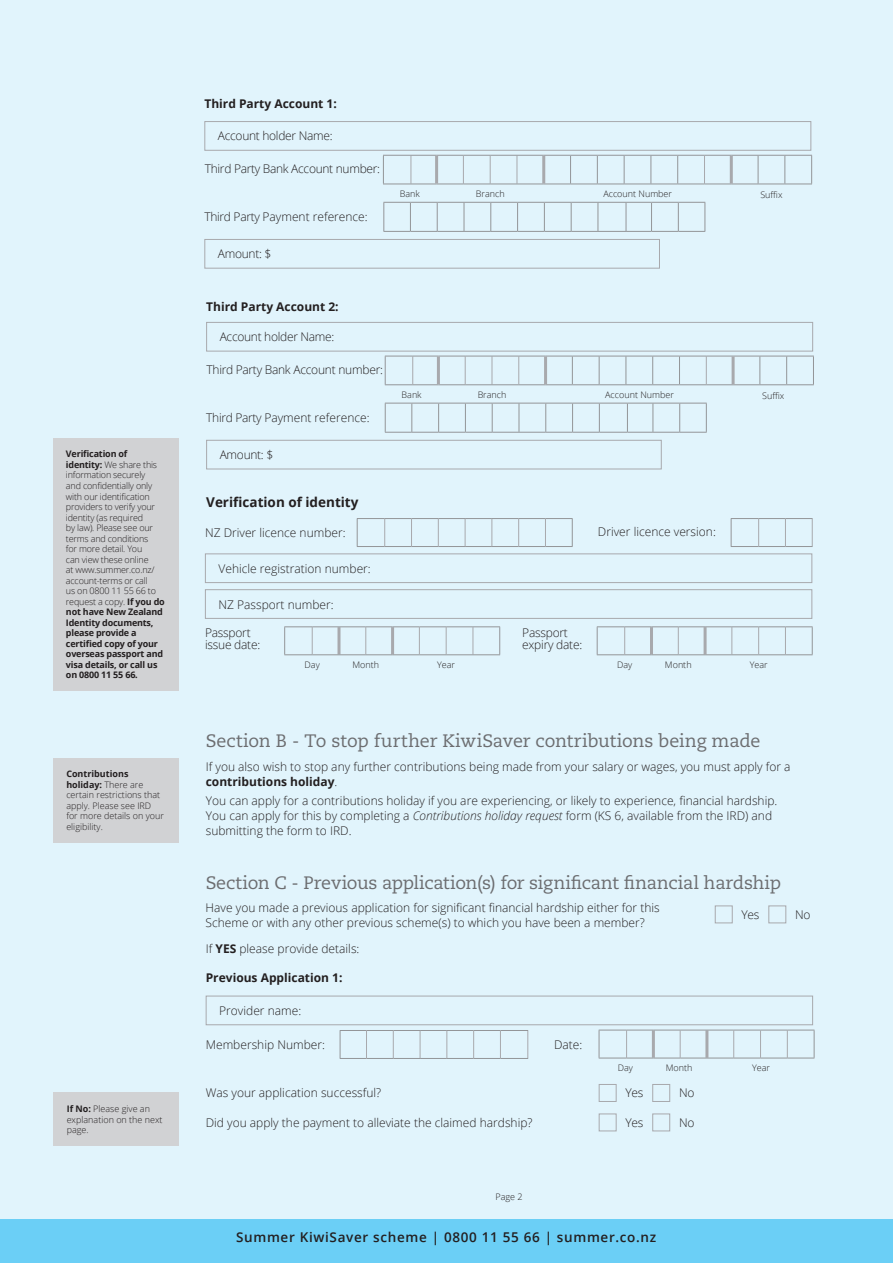
<style>
.page{position:relative;width:893px;height:1263px;background:#fff}
.page>*{position:absolute;margin:0;border:0;box-sizing:border-box;transform-origin:0 0}
.Section_Heading{font:18px "Caecilia LT Std";letter-spacing:-.01em;color:#6c6d70}
.t1{font:600 13.5px "Open Sans";letter-spacing:.05em;color:#231f20}
.SubHeading{font:700 13.5px "Open Sans";color:#231f20}
.Text{font:300 12px/15px "Open Sans";color:#231f20}
.Text-2{font:300 12px "Open Sans";letter-spacing:-.025em;color:#231f20}
.Text-3{font:700 12px "Open Sans";color:#231f20}
.Text_FRM{font:300 12px "Open Sans";color:#231f20}
.Small_print{font:300 12px/12px "Open Sans";letter-spacing:-.02em;color:#231f20}
.Text-4{font:300 12px "Open Sans";letter-spacing:-.02em;color:#231f20}
.Small_print-2{font:300 9px/10.5px "Open Sans";letter-spacing:-.02em;color:#231f20}
.Small_print-3{font:300 9px/10.5px "Open Sans";color:#231f20}
.s1{font-weight:700}
.s2{font-style:italic}
</style>
<div class="page">
<div style="left:0;top:1219px;width:893px;height:44px;background:#6bcff6"></div>
<div style="left:0;top:0;width:893px;height:1219px;background:#e1f4fc"></div>
<div style="left:54px;top:758px;width:125px;height:85px;background:#d1d2d4"></div>
<div style="left:206px;top:996px;width:607px;height:29px;border:1px solid #a8a9ad"></div>
<svg style="left:599px;top:1030px;width:216px;height:29px"></svg>
<svg style="left:340px;top:1030px;width:188px;height:29px"></svg>
<div style="left:715px;top:905px;width:18px;height:18px;border:1px solid #a8a9ad"></div>
<div style="left:599px;top:1084px;width:17px;height:18px;border:1px solid #a8a9ad"></div>
<div style="left:599px;top:1113px;width:17px;height:18px;border:1px solid #a8a9ad"></div>
<div style="left:768px;top:905px;width:18px;height:18px;border:1px solid #a8a9ad"></div>
<div style="left:652px;top:1084px;width:18px;height:18px;border:1px solid #a8a9ad"></div>
<div style="left:652px;top:1113px;width:18px;height:18px;border:1px solid #a8a9ad"></div>
<div style="left:54px;top:1092px;width:125px;height:54px;background:#d1d2d4"></div>
<div style="left:206px;top:440px;width:456px;height:29px;border:1px solid #a8a9ad"></div>
<svg style="left:385px;top:356px;width:429px;height:29px"></svg>
<hr style="left:437px;top:356px;width:3px;height:28px;background:#a8a9ad">
<hr style="left:544px;top:356px;width:3px;height:28px;background:#a8a9ad">
<hr style="left:732px;top:356px;width:3px;height:28px;background:#a8a9ad">
<div style="left:206px;top:322px;width:607px;height:29px;border:1px solid #a8a9ad"></div>
<svg style="left:385px;top:403px;width:322px;height:30px"></svg>
<div style="left:204px;top:239px;width:456px;height:30px;border:1px solid #a8a9ad"></div>
<svg style="left:383px;top:155px;width:429px;height:30px"></svg>
<hr style="left:435px;top:156px;width:3px;height:28px;background:#a8a9ad">
<hr style="left:542px;top:156px;width:3px;height:28px;background:#a8a9ad">
<hr style="left:730px;top:156px;width:3px;height:28px;background:#a8a9ad">
<div style="left:204px;top:121px;width:607px;height:30px;border:1px solid #a8a9ad"></div>
<svg style="left:383px;top:202px;width:322px;height:30px"></svg>
<svg style="left:357px;top:518px;width:216px;height:29px"></svg>
<div style="left:205px;top:553px;width:607px;height:30px;border:1px solid #a8a9ad"></div>
<div style="left:205px;top:589px;width:607px;height:30px;border:1px solid #a8a9ad"></div>
<svg style="left:284px;top:626px;width:216px;height:29px"></svg>
<svg style="left:597px;top:626px;width:216px;height:29px"></svg>
<svg style="left:731px;top:518px;width:82px;height:29px"></svg>
<div style="left:53px;top:438px;width:125px;height:253px;background:#d1d2d4"></div>
<p class="Small_print-2" style="left:66px;top:449px;width:100px"><span class="s1">Verification of identity:</span> We share this information securely<br>and confidentially only with our identification providers to verify your identity (as required<br>by law). Please see our terms and conditions<br>for more detail. You<br>can view these online<br>at www.summer.co.nz/ account-terms or call<br>us on 0800 11 55 66 to request a copy. <span class="s1">If you do not have New Zealand<br>Identity documents, please provide a certified copy of your overseas passport and visa details, or call us on 0800 11 55 66.</span></p>
<p class="Small_print-3" style="left:66px;top:769px;width:99px"><span class="s1">Contributions holiday:</span> There are certain restrictions that apply. Please see IRD for more details on your eligibility.</p>
<p class="Small_print-3" style="left:67px;top:1103px;width:97px"><span class="s1">If No:</span> Please give an explanation on the next page.</p>
<p class="Text-3" style="left:204px;top:95px;width:134px">Third Party Account 1:</p>
<p class="Text-2" style="left:218px;top:128px;width:116px">Account holder Name:</p>
<p class="Text-2" style="left:205px;top:161px;width:177px">Third Party Bank Account number:</p>
<p class="Text" style="left:204px;top:209px;width:165px">Third Party Payment reference:</p>
<p class="Text" style="left:218px;top:246px;width:55px">Amount: $</p>
<p class="Text-3" style="left:206px;top:298px;width:134px">Third Party Account 2:</p>
<p class="Text-2" style="left:220px;top:329px;width:116px">Account holder Name:</p>
<p class="Text-4" style="left:207px;top:362px;width:178px">Third Party Bank Account number:</p>
<p class="Text" style="left:206px;top:410px;width:165px">Third Party Payment reference:</p>
<p class="Text" style="left:220px;top:447px;width:55px">Amount: $</p>
<p class="SubHeading" style="left:206px;top:493px;width:154px">Verification of identity</p>
<p class="Small_print-2" style="left:400px;top:188px;width:22px">Bank</p>
<p class="Small_print-2" style="left:476px;top:188px;width:30px">Branch</p>
<p class="Small_print-3" style="left:603px;top:188px;width:70px">Account Number</p>
<p class="Small_print-2" style="left:760px;top:189px;width:24px">Suffix</p>
<p class="Small_print-2" style="left:402px;top:389px;width:22px">Bank</p>
<p class="Small_print-2" style="left:478px;top:389px;width:30px">Branch</p>
<p class="Small_print-3" style="left:605px;top:389px;width:70px">Account Number</p>
<p class="Small_print-2" style="left:762px;top:390px;width:24px">Suffix</p>
<p class="Text_FRM" style="left:205px;top:524px;width:142px">NZ Driver licence number:</p>
<p class="Text_FRM" style="left:598px;top:523px;width:119px">Driver licence version:</p>
<p class="Text" style="left:219px;top:561px;width:154px">Vehicle registration number:</p>
<p class="Text" style="left:219px;top:596px;width:117px">NZ Passport number:</p>
<p class="Small_print" style="left:205px;top:627px;width:57px">Passport issue date:</p>
<p class="Small_print" style="left:522px;top:627px;width:62px">Passport expiry date:</p>
<p class="Small_print-2" style="left:305px;top:659px;width:17px">Day</p>
<p class="Small_print-2" style="left:352px;top:659px;width:28px">Month</p>
<p class="Small_print-2" style="left:437px;top:659px;width:19px">Year</p>
<p class="Small_print-2" style="left:617px;top:659px;width:17px">Day</p>
<p class="Small_print-2" style="left:665px;top:659px;width:28px">Month</p>
<p class="Small_print-2" style="left:750px;top:659px;width:19px">Year</p>
<p class="Section_Heading" style="left:206px;top:730px;width:556px">Section B - To stop further KiwiSaver contributions being made</p>
<p class="Text" style="left:206px;top:758px;width:586px">If you also wish to stop any further contributions being made from your salary or wages, you must apply for a <span class="s1">contributions holiday</span>.</p>
<p class="Text" style="left:206px;top:793px;width:573px">You can apply for a contributions holiday if you are experiencing, or likely to experience, financial hardship.<br>You can apply for this by completing a <span class="s2">Contributions holiday request</span> form (KS 6, available from the IRD) and submitting the form to IRD.</p>
<p class="Section_Heading" style="left:206px;top:872px;width:577px">Section C - Previous application(s) for significant financial hardship</p>
<p class="Text" style="left:206px;top:899px;width:456px">Have you made a previous application for significant financial hardship either for this<br>Scheme or with any other previous scheme(s) to which you have been a member?</p>
<p class="Text" style="left:206px;top:941px;width:155px">If <span class="s1">YES</span> please provide details:</p>
<p class="Text-3" style="left:206px;top:969px;width:138px">Previous Application 1:</p>
<p class="Text" style="left:219px;top:1003px;width:83px">Provider name:</p>
<p class="Text" style="left:206px;top:1036px;width:121px">Membership Number:</p>
<p class="Text" style="left:554px;top:1036px;width:30px">Date:</p>
<p class="Text" style="left:741px;top:906px;width:19px">Yes</p>
<p class="Text" style="left:206px;top:1085px;width:177px">Was your application successful?</p>
<p class="Text" style="left:206px;top:1114px;width:328px">Did you apply the payment to alleviate the claimed hardship?</p>
<p class="Small_print-2" style="left:495px;top:1191px;width:29px">Page 2</p>
<p class="Small_print-2" style="left:618px;top:1063px;width:17px">Day</p>
<p class="Small_print-2" style="left:666px;top:1063px;width:28px">Month</p>
<p class="Small_print-2" style="left:752px;top:1063px;width:19px">Year</p>
<p class="Text" style="left:625px;top:1085px;width:19px">Yes</p>
<p class="Text" style="left:625px;top:1114px;width:19px">Yes</p>
<p class="Text" style="left:679px;top:1085px;width:17px">No</p>
<p class="Text" style="left:679px;top:1114px;width:17px">No</p>
<p class="t1" style="left:236px;top:1227px;width:422px">Summer KiwiSaver scheme | 0800 11 55 66 | summer.co.nz</p>
<p class="Text" style="left:795px;top:906px;width:17px">No</p>
</div>
